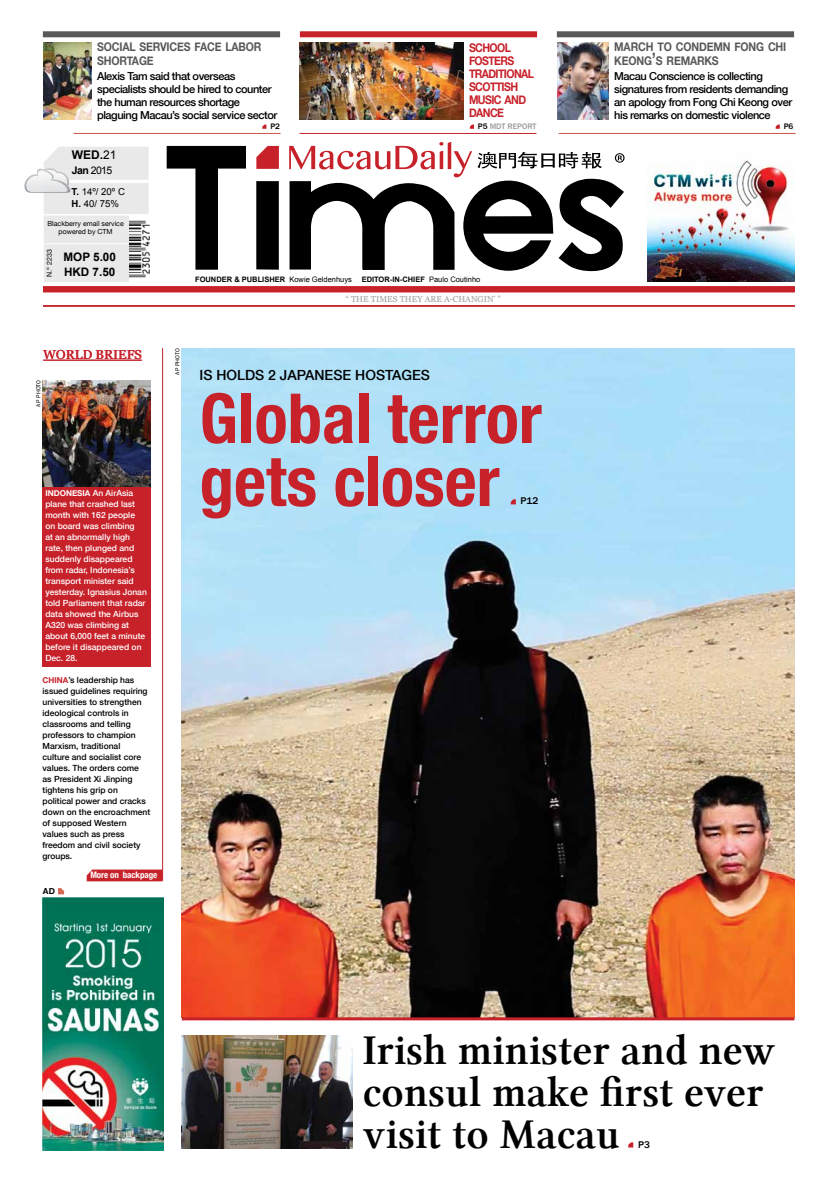
<style>
.page{position:relative;width:837px;height:1191px;background:#fff}
.page>*{position:absolute;margin:0;border:0;box-sizing:border-box;transform-origin:0 0}
.t1{font:700 condensed 69px/63px "Helvetica Neue";color:#c7212a}
.t2{font:43px/42px "Lin Libertine Z";color:#000}
.t3{font:500 14px "Helvetica Neue";color:#000}
.t4{font:13px "Georgia";color:#c7212a}
.t5{font:700 12px/14px "Helvetica Neue";letter-spacing:-.015em;color:#58595b;scale:.88 1}
.t6{font:700 12px/13px "Helvetica Neue";letter-spacing:-.055em;color:#c7212a;scale:.88 1}
.t7{font:700 12px "Arial";color:#000}
.t8{font:700 11.7px/15.3px "Arial";color:#000}
.t9{font:500 11px/13px "Helvetica Neue";letter-spacing:-.04em;color:#000}
.t10{font:10.5px "Arial";color:#000}
.t11{font:500 10px "Franklin Gothic";color:#000}
.t12{font:9.6px/12.1px "Arial";color:#000}
.t13{font:700 condensed 9px "Helvetica Neue";letter-spacing:-.01em;color:#fff}
.t14{font:500 8.5px/11px "Helvetica Neue";color:#000}
.t15{font:500 8.5px/11px "Helvetica Neue";color:#fff}
.t16{font:8.5px "Georgia";color:#999b9e}
.t17{font:700 8.4px "Helvetica Neue";color:#000}
.t18{font:500 8.2px "Franklin Gothic";color:#999b9e}
.t19{font:500 8.2px "Franklin Gothic";color:#000}
.t20{font:700 8.1px "Helvetica Neue";color:#fff}
.t21{font:700 7.5px "Arial";color:#000}
.t22{font:7px/8px "Helvetica Neue";color:#000;text-align:center}
.t23{font:6px "Franklin Gothic";letter-spacing:.025em;color:#000}
.s1{font-size:17.1px}
.s2{font-weight:400}
.s3{font-weight:700}
.s4{color:#000}
.s5{font-weight:500;font-size:8.5px}
.s6{font-weight:700;font-size:8.1px;color:#c7212a}
</style>
<div class="page">
<svg style="left:167px;top:146px;width:79px;height:124px"></svg>
<svg style="left:256px;top:181px;width:23px;height:89px;background:#060606"></svg>
<svg style="left:289px;top:142px;width:335px;height:129px"></svg>
<svg style="left:256px;top:146px;width:23px;height:23px"></svg>
<div style="left:43px;top:286px;width:751px;height:6px;background:#c7212a"></div>
<hr style="left:43px;top:305px;width:751px;height:1px;background:#c7212a">
<hr style="left:43px;top:360px;width:98px;height:1px;background:#c7212a">
<img style="left:148px;top:224px;width:1px;height:50px">
<div style="left:43px;top:31px;width:237px;height:6px;background:#58595b"></div>
<div style="left:556px;top:31px;width:237px;height:6px;background:#58595b"></div>
<div style="left:300px;top:31px;width:237px;height:6px;background:#c7212a"></div>
<hr style="left:299px;top:133px;width:237px;height:1px;background:#c7212a">
<hr style="left:558px;top:133px;width:237px;height:1px;background:#d05544">
<hr style="left:74px;top:133px;width:206px;height:1px;background:#d05544">
<div style="left:43px;top:396px;width:108px;height:270px;background:#c7212a"></div>
<img style="left:182px;top:348px;width:612px;height:669px">
<svg style="left:775px;top:125px;width:4px;height:4px"></svg>
<img style="left:647px;top:160px;width:146px;height:121px">
<hr style="left:44px;top:360px;width:98px;height:1px;background:#c7212a">
<hr style="left:162px;top:348px;width:1px;height:532px;background:#c7212a">
<svg style="left:87px;top:869px;width:75px;height:12px"></svg>
<img style="left:300px;top:42px;width:163px;height:77px">
<img style="left:43px;top:43px;width:48px;height:76px">
<img style="left:557px;top:43px;width:51px;height:76px">
<svg style="left:469px;top:125px;width:5px;height:4px"></svg>
<svg style="left:262px;top:125px;width:4px;height:4px"></svg>
<hr style="left:182px;top:1017px;width:612px;height:3px;background:#c7212a">
<img style="left:43px;top:897px;width:121px;height:253px">
<svg style="left:58px;top:888px;width:6px;height:6px"></svg>
<svg style="left:628px;top:1142px;width:5px;height:5px"></svg>
<svg style="left:510px;top:499px;width:5px;height:5px"></svg>
<img style="left:43px;top:380px;width:107px;height:106px">
<svg style="left:24px;top:147px;width:124px;height:135px"></svg>
<img style="left:31px;top:171px;width:34px;height:16px">
<img style="left:181px;top:1035px;width:171px;height:113px">
<h3 class="t5" style="left:97px;top:39px;width:188px">SOCIAL SERVICES FACE LABOR<br>SHORTAGE</h3>
<h3 class="t5" style="left:614px;top:39px;width:197px">MARCH TO CONDEMN FONG CHI<br>KEONG<span class="s1">’</span>S REMARKS</h3>
<p class="t9" style="left:97px;top:69px;width:182px">Alexis Tam said that overseas specialists should be hired to counter the human resources shortage plaguing Macau’s social service sector</p>
<p class="t9" style="left:614px;top:69px;width:179px">Macau Conscience is collecting signatures from residents demanding an apology from Fong Chi Keong over his remarks on domestic violence</p>
<h3 class="t6" style="left:469px;top:41px;width:75px">SCHOOL<br>FOSTERS<br>TRADITIONAL<br>SCOTTISH<br>MUSIC AND<br>DANCE</h3>
<h3 class="t7" style="left:72px;top:147px;width:46px">WED.<span class="s2">21</span></h3>
<p class="t10" style="left:72px;top:163px;width:42px"><span class="s3">JAN</span> 2015</p>
<p class="t12" style="left:72px;top:186px;width:55px"><span class="s3">T.</span> 14º/ 20º C<br><span class="s3">H.</span> 40/ 75%</p>
<p class="t22" style="left:47px;top:220px;width:78px">Blackberry email service powered by CTM</p>
<p class="t22" style="left:45px;top:277px;width:29px;rotate:-90deg">N.º 2233</p>
<h3 class="t8" style="left:63px;top:249px;width:54px">MOP 5.00<br>HKD 7.50</h3>
<p class="t19" style="left:270px;top:121px;width:11px">P2</p>
<p class="t18" style="left:477px;top:121px;width:60px"><span class="s4">P5</span> MDT REPORT</p>
<p class="t21" style="left:195px;top:274px;width:158px">FOUNDER &amp; PUBLISHER <span class="s2">Kowie Geldenhuys</span></p>
<p class="t21" style="left:361px;top:274px;width:120px">EDITOR-IN-CHIEF <span class="s2">Paulo Coutinho</span></p>
<p class="t16" style="left:345px;top:294px;width:157px">“ THE TIMES THEY ARE A-CHANGIN’ ”</p>
<h3 class="t4" style="left:44px;top:347px;width:100px">WORLD BRIEFS</h3>
<p class="t23" style="left:35px;top:406px;width:28px;rotate:-90deg">ap photo</p>
<p class="t23" style="left:174px;top:374px;width:28px;rotate:-90deg">ap photo</p>
<p class="t20" style="left:45px;top:488px;width:89px">INDONESIA <span class="s5">An AirAsia</span></p>
<p class="t15" style="left:45px;top:498px;width:103px">plane that crashed last month with 162 people on board was climbing<br>at an abnormally high rate, then plunged and suddenly disappeared from radar, Indonesia’s transport minister said yesterday. Ignasius Jonan told Parliament that radar data showed the Airbus<br>A320 was climbing at about 6,000 feet a minute before it disappeared on<br>Dec. 28.</p>
<p class="t14" style="left:43px;top:674px;width:109px"><span class="s6">CHINA</span>’s leadership has issued guidelines requiring universities to strengthen ideological controls in classrooms and telling professors to champion<br>Marxism, traditional<br>culture and socialist core values. The orders come as President Xi Jinping tightens his grip on political power and cracks down on the encroachment of supposed Western values such as press freedom and civil society groups.</p>
<p class="t13" style="left:90px;top:869px;width:68px">More on backpage</p>
<p class="t17" style="left:43px;top:886px;width:13px">AD</p>
<h3 class="t3" style="left:199px;top:366px;width:98px">IS holds 2 Japa</h3>
<h3 class="t3" style="left:314px;top:366px;width:115px">nese hostages</h3>
<h1 class="t1" style="left:199px;top:386px;width:344px">Global terror gets closer</h1>
<p class="t11" style="left:520px;top:495px;width:19px">P12</p>
<p class="t19" style="left:783px;top:121px;width:11px">P6</p>
<h2 class="t2" style="left:362px;top:1030px;width:414px">Irish minister and new consul make first ever visit to Macau</h2>
<p class="t11" style="left:637px;top:1138px;width:13px">P3</p>
</div>
